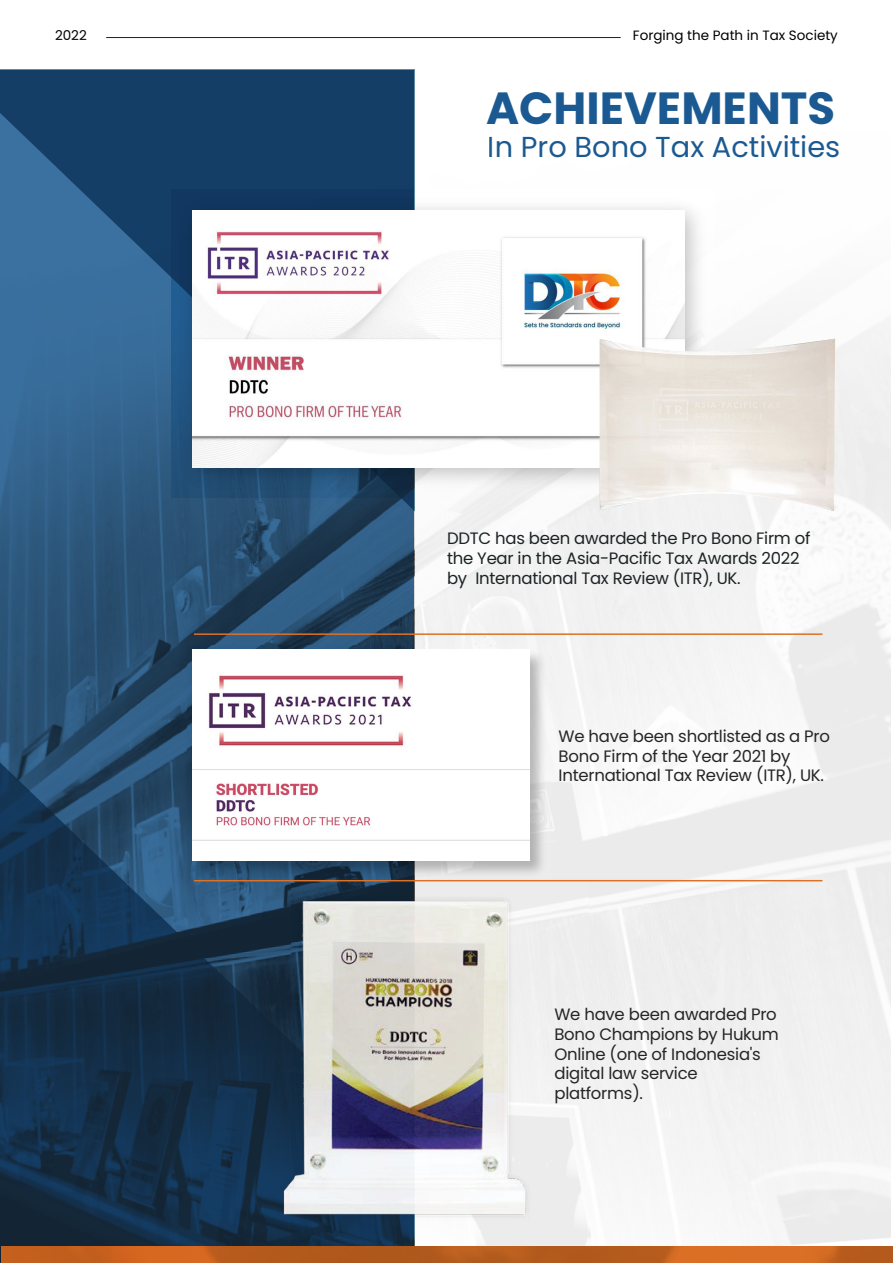
<style>
.page{position:relative;width:893px;height:1263px;background:#fff}
.page>*{position:absolute;margin:0;border:0;box-sizing:border-box;transform-origin:0 0}
.t1{font:700 45px "Poppins";color:#185890}
.t2{font:28.8px "Poppins";color:#185890}
.t3{font:16.5px/19.8px "Poppins";letter-spacing:-.015em;color:#262426}
.t4{font:16.5px/19.8px "Poppins";letter-spacing:-.015em;color:#1c2324}
.t5{font:13.5px "Poppins";color:#000}
</style>
<div class="page">
<img style="left:414px;top:132px;width:476px;height:1113px">
<svg style="left:0;top:619px;width:414px;height:644px;background:#1b3b57"></svg>
<svg style="left:0;top:70px;width:414px;height:549px;background:#27547c"></svg>
<img style="left:540px;top:883px;width:48px;height:363px">
<img style="left:188px;top:645px;width:363px;height:237px">
<img style="left:192px;top:650px;width:337px;height:210px">
<hr style="left:106px;top:37px;width:515px;height:1px;background:#221f1f">
<img style="left:269px;top:870px;width:271px;height:376px">
<hr style="left:194px;top:633px;width:628px;height:2px;background:#dd7126">
<hr style="left:194px;top:880px;width:628px;height:1px;background:#dd7126">
<img style="left:171px;top:189px;width:544px;height:309px">
<img style="left:192px;top:210px;width:492px;height:257px">
<img style="left:600px;top:339px;width:235px;height:172px">
<img style="left:2px;top:1246px;width:891px;height:17px">
<p class="t5" style="left:55px;top:28px;width:33px">2022</p>
<p class="t5" style="left:633px;top:28px;width:206px">Forging the Path in Tax Society</p>
<h1 class="t1" style="left:486px;top:83px;width:350px">ACHIEVEMENTS</h1>
<h2 class="t2" style="left:488px;top:130px;width:354px">In Pro Bono Tax Activities</h2>
<p class="t4" style="left:447px;top:528px;width:365px">DDTC has been awarded the Pro Bono Firm of the Year in the Asia-Pacific Tax Awards 2022 by International Tax Review (ITR), UK.</p>
<p class="t3" style="left:559px;top:726px;width:273px">We have been shortlisted as a Pro<br>Bono Firm of the Year 2021 by<br>International Tax Review (ITR), UK.</p>
<p class="t3" style="left:554px;top:1004px;width:226px">We have been awarded Pro<br>Bono Champions by Hukum<br>Online (one of Indonesia's digital law service platforms).</p>
</div>
